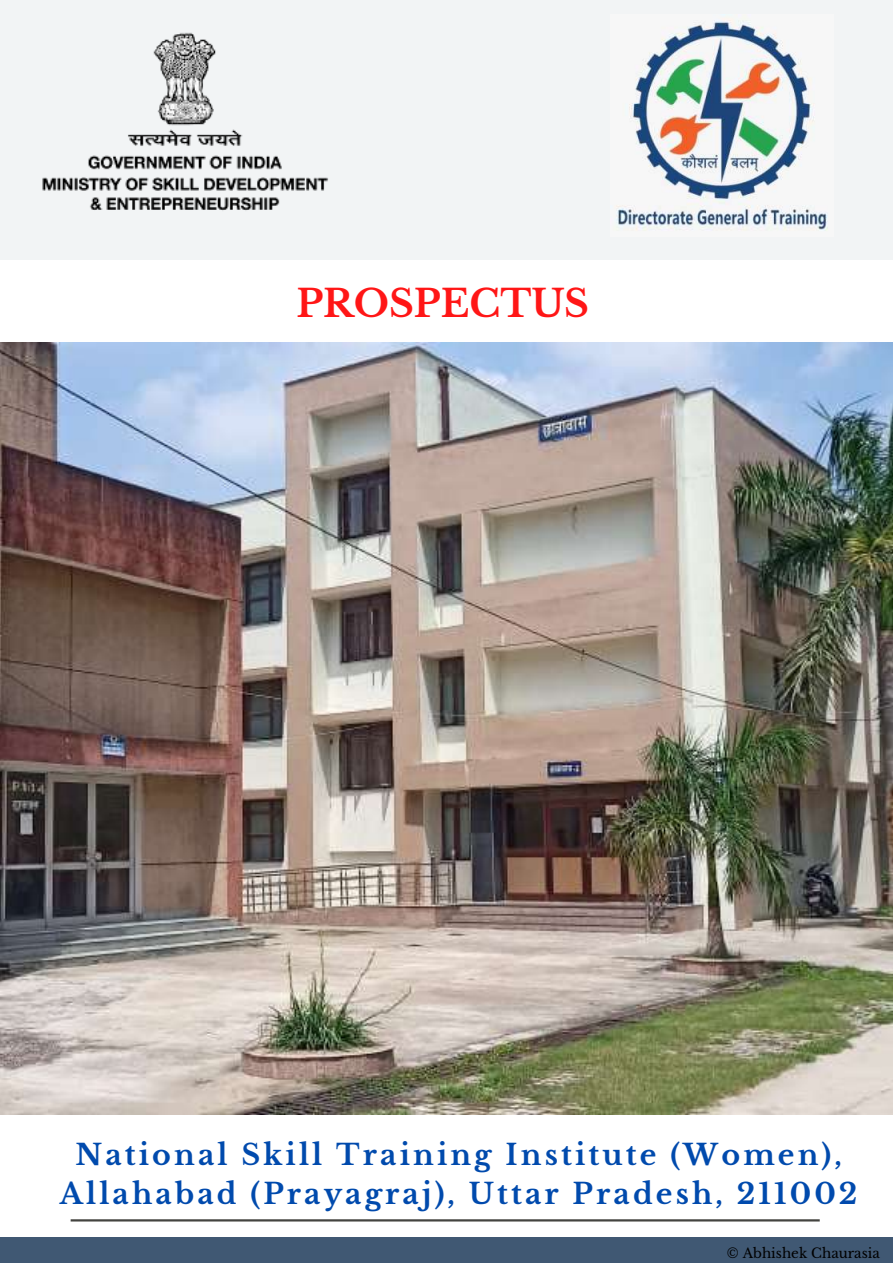
<style>
.page{position:relative;width:893px;height:1264px;background:#fff}
.page>*{position:absolute;margin:0;border:0;box-sizing:border-box;transform-origin:0 0}
.t1{font:700 37.5px "Libre Baskerville";color:#ff1616}
.t2{font:700 28.5px/39.3px "Libre Baskerville";letter-spacing:.11em;color:#004aad;text-align:center}
.t3{font:13.5px "Libre Baskerville";color:#000}
</style>
<div class="page">
<div style="left:0;top:1237px;width:892px;height:25px;background:#405873"></div>
<hr style="left:71px;top:1219px;width:748px;height:2px;background:#444440">
<div style="left:0;top:0;width:892px;height:260px;background:#f2f4f5"></div>
<img style="left:0;top:342px;width:892px;height:772px">
<img style="left:617px;top:18px;width:211px;height:212px">
<img style="left:42px;top:32px;width:287px;height:179px">
<h1 class="t1" style="left:296px;top:281px;width:294px">PROSPECTUS</h1>
<p class="t2" style="left:60px;top:1135px;width:799px">National Skill Training Institute (Women),<br>Allahabad (Prayagraj), Uttar Pradesh, 211002</p>
<p class="t3" style="left:726px;top:1245px;width:154px">© Abhishek Chaurasia</p>
</div>
